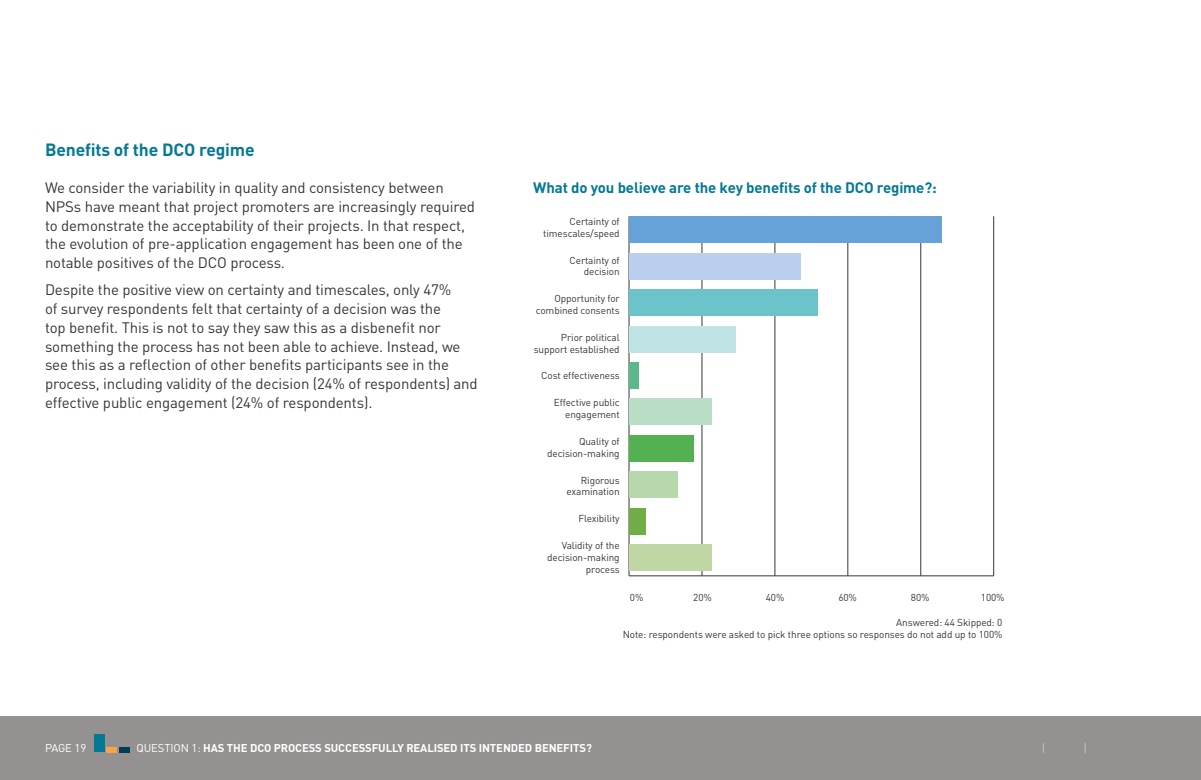
<style>
.page{position:relative;width:1201px;height:780px;background:#fff}
.page>*{position:absolute;margin:0;border:0;box-sizing:border-box;transform-origin:0 0}
.t1{font:700 17.5px "DIN";letter-spacing:-.01em;color:#057894}
.t2{font:15px/18.8px "DIN";letter-spacing:-.01em;color:#383636}
.t3{font:700 15px "DIN";letter-spacing:-.01em;color:#057894}
.t4{font:700 11.25px "DIN";letter-spacing:-.01em;color:#fff}
.t5{font:11.25px "DIN";letter-spacing:-.015em;color:#fff}
.t6{font:11.25px "DIN";color:#cdcaca}
.t7{font:10px/11.9px "DIN";letter-spacing:-.01em;color:#383636;text-align:right}
.s1{font-weight:400}
</style>
<div class="page">
<hr style="left:628px;top:575px;width:365px;height:1px;background:#383636">
<hr style="left:628px;top:216px;width:1px;height:359px;background:#383636">
<hr style="left:701px;top:216px;width:1px;height:359px;background:#383636">
<hr style="left:774px;top:216px;width:1px;height:359px;background:#383636">
<hr style="left:847px;top:216px;width:1px;height:359px;background:#383636">
<hr style="left:920px;top:216px;width:1px;height:359px;background:#383636">
<hr style="left:993px;top:216px;width:1px;height:359px;background:#383636">
<div style="left:628px;top:217px;width:313px;height:26px;background:#66a1d7"></div>
<div style="left:628px;top:253px;width:172px;height:26px;background:#bacfed"></div>
<div style="left:628px;top:289px;width:189px;height:27px;background:#6ac4c9"></div>
<div style="left:628px;top:326px;width:107px;height:26px;background:#c0e3e5"></div>
<div style="left:629px;top:362px;width:9px;height:26px;background:#5bb88a"></div>
<div style="left:628px;top:399px;width:83px;height:26px;background:#baddc6"></div>
<div style="left:628px;top:435px;width:65px;height:26px;background:#53b152"></div>
<div style="left:628px;top:471px;width:49px;height:27px;background:#b7d8ab"></div>
<div style="left:628px;top:508px;width:17px;height:26px;background:#70ad47"></div>
<div style="left:628px;top:544px;width:83px;height:26px;background:#c0d6a5"></div>
<div style="left:0;top:716px;width:1200px;height:64px;background:#969191"></div>
<div style="left:94px;top:734px;width:11px;height:18px;background:#057894"></div>
<div style="left:106px;top:746px;width:11px;height:6px;background:#faa34d"></div>
<div style="left:119px;top:746px;width:10px;height:6px;background:#003d57"></div>
<p class="t1" style="left:45px;top:139px;width:211px">Benefits of the DCO regime</p>
<p class="t2" style="left:45px;top:178px;width:431px">We consider the variability in quality and consistency between NPSs have meant that project promoters are increasingly required to demonstrate the acceptability of their projects. In that respect, the evolution of pre-application engagement has been one of the notable positives of the DCO process.</p>
<p class="t2" style="left:45px;top:280px;width:434px">Despite the positive view on certainty and timescales, only 47%<br>of survey respondents felt that certainty of a decision was the<br>top benefit. This is not to say they saw this as a disbenefit nor something the process has not been able to achieve. Instead, we see this as a reflection of other benefits participants see in the process, including validity of the decision (24% of respondents) and effective public engagement (24% of respondents).</p>
<p class="t3" style="left:533px;top:178px;width:405px">What do you believe are the key benefits of the DCO regime?:</p>
<p class="t7" style="left:543px;top:215px;width:78px">Certainty of timescales/speed</p>
<p class="t7" style="left:569px;top:254px;width:52px">Certainty of decision</p>
<p class="t7" style="left:535px;top:292px;width:85px">Opportunity for combined consents</p>
<p class="t7" style="left:533px;top:331px;width:87px">Prior political support established</p>
<p class="t7" style="left:541px;top:370px;width:80px">Cost effectiveness</p>
<p class="t7" style="left:554px;top:396px;width:67px">Effective public engagement</p>
<p class="t7" style="left:547px;top:435px;width:74px">Quality of decision-making</p>
<p class="t7" style="left:566px;top:474px;width:55px">Rigorous examination</p>
<p class="t7" style="left:578px;top:512px;width:43px">Flexibility</p>
<p class="t7" style="left:547px;top:539px;width:74px">Validity of the decision-making process</p>
<p class="t7" style="left:629px;top:591px;width:15px">0%</p>
<p class="t7" style="left:693px;top:591px;width:20px">20%</p>
<p class="t7" style="left:765px;top:591px;width:20px">40%</p>
<p class="t7" style="left:838px;top:591px;width:20px">60%</p>
<p class="t7" style="left:910px;top:591px;width:20px">80%</p>
<p class="t7" style="left:980px;top:591px;width:25px">100%</p>
<p class="t7" style="left:622px;top:615px;width:381px;line-height:12.5px">Answered: 44 Skipped: 0<br>Note: respondents were asked to pick three options so responses do not add up to 100%</p>
<p class="t5" style="left:45px;top:740px;width:43px">PAGE 19</p>
<p class="t4" style="left:136px;top:740px;width:456px"><span class="s1">QUESTION 1:</span> HAS THE DCO PROCESS SUCCESSFULLY REALISED ITS INTENDED BENEFITS?</p>
<p class="t6" style="left:1041px;top:740px;width:5px">|</p>
</div>
